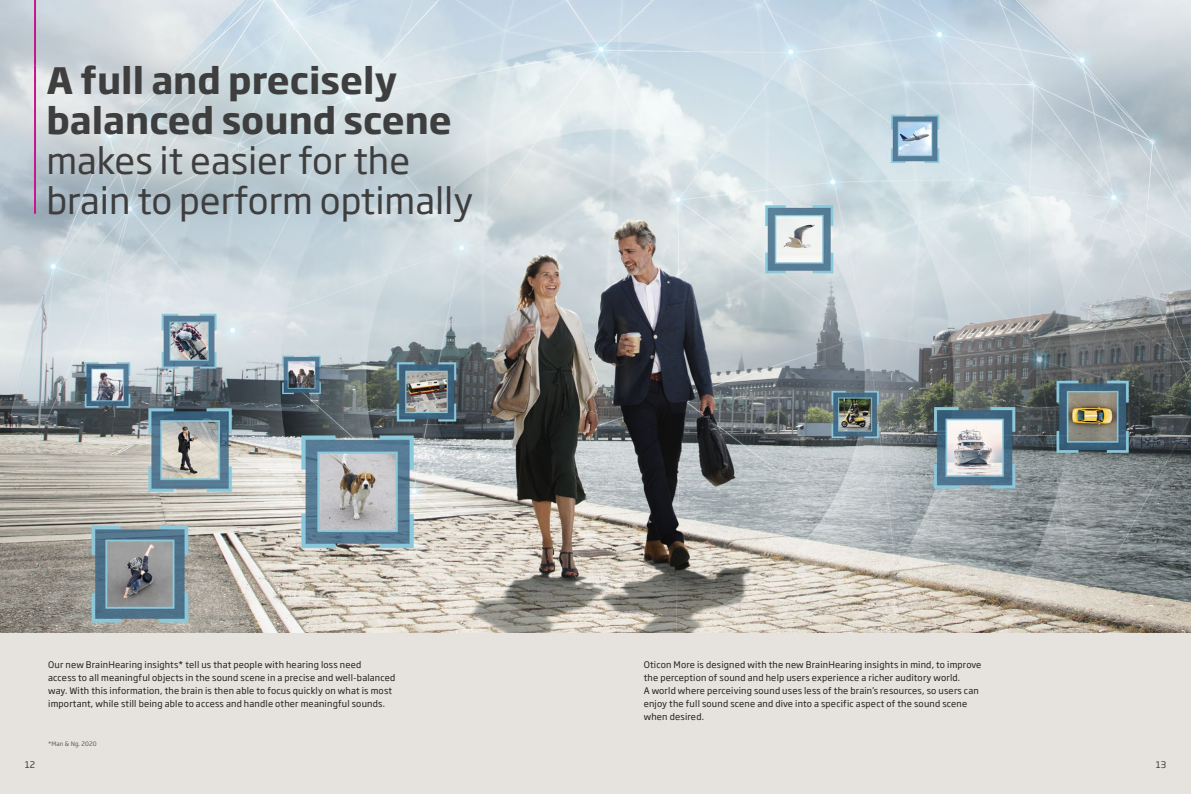
<style>
.page{position:relative;width:1191px;height:794px;background:#fff}
.page>*{position:absolute;margin:0;border:0;box-sizing:border-box;transform-origin:0 0}
.t1{font:36px/40px "Soho Gothic Pro";color:#3e3e3f}
.t2{font:700 36px/40px "Soho Gothic Pro";color:#3e3e3f}
.t3{font:9px/13px "Soho Gothic Pro";letter-spacing:.02em;color:#231f20}
.t4{font:9px "Soho Gothic Pro";color:#3a3b3c}
.t5{font:6px "Soho Gothic Pro";letter-spacing:.02em;color:#57585a}
</style>
<div class="page">
<div style="left:0;top:632px;width:1191px;height:162px;background:#e6e2de"></div>
<img style="left:0;top:0;width:1191px;height:632px">
<hr style="left:34px;top:0;width:2px;height:65px;background:#c5168c">
<hr style="left:34px;top:65px;width:2px;height:149px;background:#c5168c">
<h1 class="t2" style="left:46px;top:58px;width:407px">A full and precisely balanced sound scene</h1>
<h1 class="t1" style="left:46px;top:138px;width:428px">makes it easier for the brain to perform optimally</h1>
<p class="t3" style="left:48px;top:657px;width:349px">Our new BrainHearing insights* tell us that people with hearing loss need<br>access to all meaningful objects in the sound scene in a precise and well-balanced way. With this information, the brain is then able to focus quickly on what is most important, while still being able to access and handle other meaningful sounds.</p>
<p class="t3" style="left:643px;top:657px;width:339px">Oticon More is designed with the new BrainHearing insights in mind, to improve the perception of sound and help users experience a richer auditory world.<br>A world where perceiving sound uses less of the brain’s resources, so users can enjoy the full sound scene and dive into a specific aspect of the sound scene when desired.</p>
<p class="t5" style="left:48px;top:739px;width:50px">*Man &amp; Ng. 2020</p>
<p class="t4" style="left:25px;top:757px;width:12px">12</p>
<p class="t4" style="left:1155px;top:757px;width:12px">13</p>
</div>
